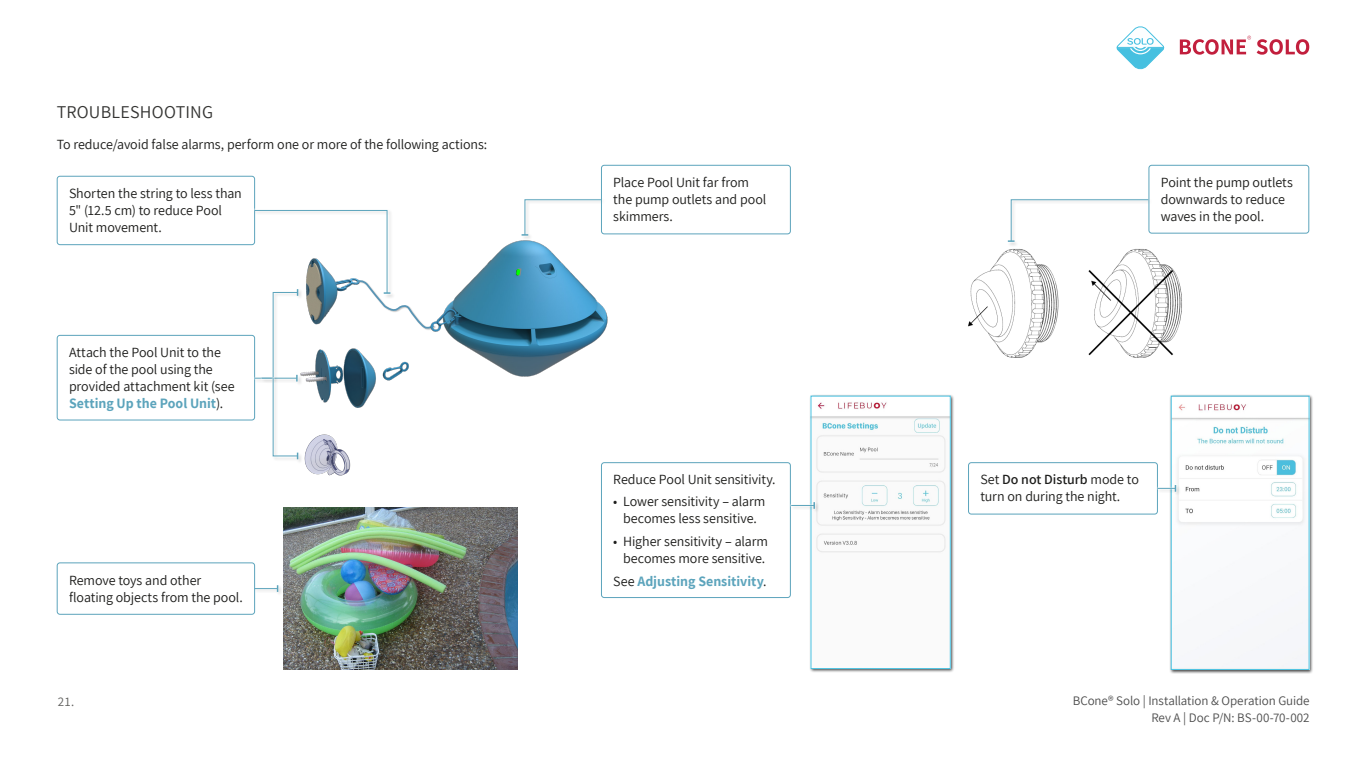
<style>
.page{position:relative;width:1366px;height:768px;background:#fff}
.page>*{position:absolute;margin:0;border:0;box-sizing:border-box;transform-origin:0 0}
.t1{font:18px "Assistant";letter-spacing:.01em;color:#343432}
.t2{font:14px/17px "Assistant";letter-spacing:-.01em;color:#1d1d1b}
.t3{font:700 14px "Assistant";color:#5ca4bc}
.t4{font:13px/17px "Assistant";letter-spacing:-.005em;color:#4d4d4d;text-align:right}
.t5{font:13px "Assistant";color:#61615f}
.s1{font-weight:700;color:#5ca4bc}
.s2{font-weight:400;color:#1d1d1b}
.s3{font-weight:600}
</style>
<div class="page">
<svg style="left:1180px;top:36px;width:71px;height:19px"></svg>
<svg style="left:1257px;top:39px;width:52px;height:16px"></svg>
<svg style="left:1116px;top:26px;width:49px;height:44px"></svg>
<div style="left:809px;top:394px;width:146px;height:279px;background:#000;opacity:.75"></div>
<img style="left:813px;top:398px;width:136px;height:269px">
<div style="left:811px;top:396px;width:140px;height:273px;border:1px solid #46c0e0"></div>
<div style="left:1169px;top:394px;width:145px;height:280px;background:#000;opacity:.75"></div>
<img style="left:1173px;top:398px;width:134px;height:270px">
<div style="left:1171px;top:396px;width:138px;height:274px;border:1px solid #46c0e0"></div>
<img style="left:968px;top:249px;width:214px;height:109px">
<img style="left:283px;top:507px;width:234px;height:163px">
<img style="left:304px;top:459px;width:47px;height:17px">
<img style="left:436px;top:234px;width:177px;height:143px">
<svg style="left:515px;top:267px;width:7px;height:10px"></svg>
<div style="left:57px;top:335px;width:198px;height:86px;border:1px solid #5ca4bc;border-radius:3px"></div>
<div style="left:57px;top:176px;width:198px;height:69px;border:1px solid #5ca4bc;border-radius:3px"></div>
<div style="left:521px;top:198px;width:85px;height:43px;background:#fff"></div>
<div style="left:520px;top:198px;width:82px;height:39px;background:#fff"></div>
<svg style="left:522px;top:199px;width:80px;height:37px"></svg>
<div style="left:601px;top:165px;width:190px;height:69px;border:1px solid #5ca4bc;border-radius:3px"></div>
<svg style="left:1008px;top:199px;width:140px;height:43px"></svg>
<div style="left:1148px;top:165px;width:161px;height:69px;border:1px solid #5ca4bc;border-radius:3px"></div>
<div style="left:254px;top:584px;width:30px;height:13px;background:#000;opacity:.2"></div>
<svg style="left:255px;top:584px;width:25px;height:9px"></svg>
<svg style="left:255px;top:585px;width:23px;height:7px"></svg>
<div style="left:57px;top:562px;width:198px;height:53px;border:1px solid #5ca4bc;border-radius:3px"></div>
<div style="left:601px;top:462px;width:190px;height:136px;border:1px solid #5ca4bc;border-radius:3px"></div>
<div style="left:790px;top:501px;width:30px;height:13px;background:#000;opacity:.2"></div>
<svg style="left:790px;top:501px;width:26px;height:9px"></svg>
<svg style="left:791px;top:502px;width:24px;height:7px"></svg>
<div style="left:968px;top:462px;width:190px;height:53px;border:1px solid #5ca4bc;border-radius:3px"></div>
<div style="left:1157px;top:484px;width:24px;height:13px;background:#000;opacity:.2"></div>
<svg style="left:1156px;top:484px;width:22px;height:9px"></svg>
<svg style="left:1158px;top:485px;width:18px;height:7px"></svg>
<div style="left:253px;top:373px;width:46px;height:10px;background:#fff"></div>
<svg style="left:254px;top:209px;width:182px;height:250px"></svg>
<p class="t1" style="left:57px;top:99px;width:158px">TROUBLESHOOTING</p>
<p class="t2" style="left:57px;top:135px;width:432px">To reduce/avoid false alarms, perform one or more of the following actions:</p>
<p class="t2" style="left:69px;top:184px;width:174px">Shorten the string to less than<br>5" (12.5 cm) to reduce Pool<br>Unit movement.</p>
<p class="t2" style="left:613px;top:173px;width:155px">Place Pool Unit far from the pump outlets and pool skimmers.</p>
<p class="t2" style="left:1161px;top:173px;width:134px">Point the pump outlets downwards to reduce waves in the pool.</p>
<p class="t2" style="left:69px;top:343px;width:167px">Attach the Pool Unit to the side of the pool using the provided attachment kit (see<br><span class="s1">Setting Up the Pool Unit</span>).</p>
<p class="t2" style="left:69px;top:571px;width:175px">Remove toys and other floating objects from the pool.</p>
<p class="t2" style="left:613px;top:470px;width:164px">Reduce Pool Unit sensitivity.</p>
<p class="t2" style="left:613px;top:493px;width:154px;text-align:center">• Lower sensitivity – alarm becomes less sensitive.</p>
<p class="t2" style="left:613px;top:532px;width:156px;text-align:center">• Higher sensitivity – alarm becomes more sensitive.</p>
<p class="t3" style="left:613px;top:571px;width:155px"><span class="s2">See</span> Adjusting Sensitivity<span class="s2">.</span></p>
<p class="t2" style="left:980px;top:471px;width:160px">Set <span class="s3">Do not Disturb</span> mode to turn on during the night.</p>
<p class="t5" style="left:58px;top:692px;width:18px">21.</p>
<p class="t4" style="left:1073px;top:692px;width:238px">BCone® Solo | Installation &amp; Operation Guide<br>Rev A | Doc P/N: BS-00-70-002</p>
</div>
